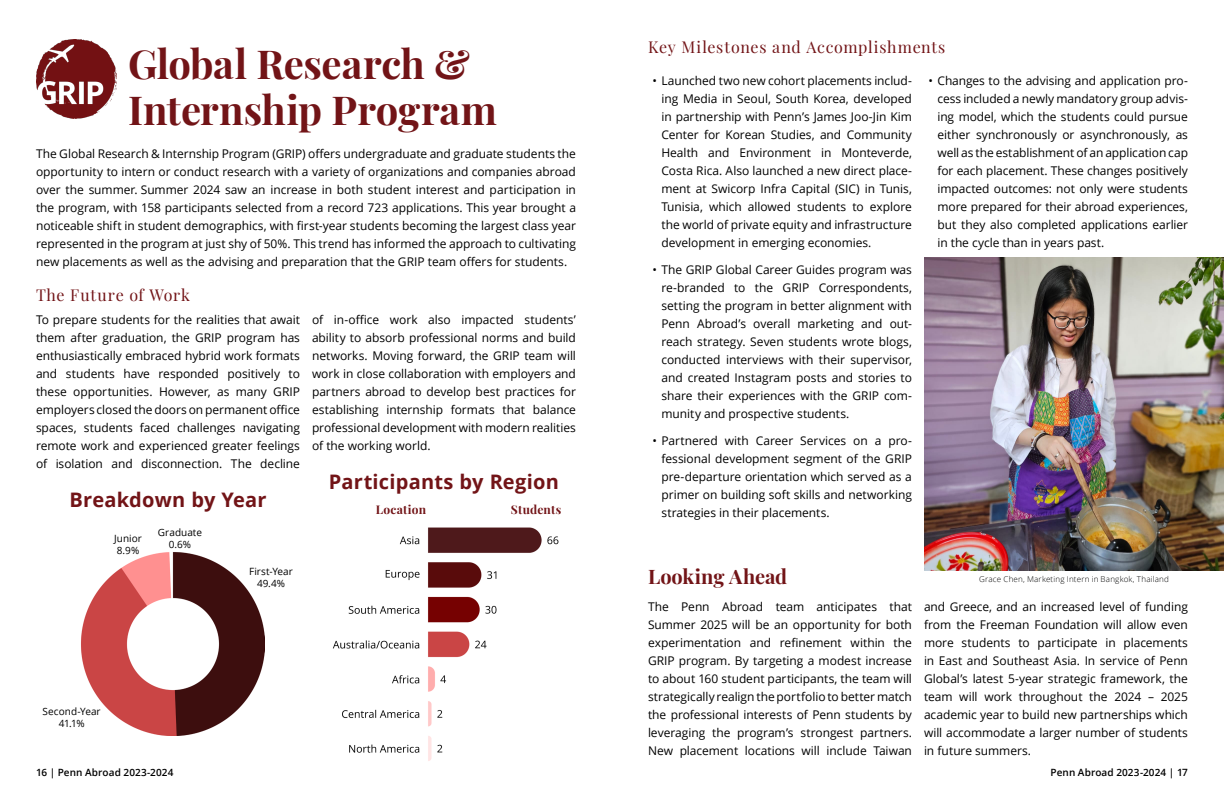
<style>
.page{position:relative;width:1224px;height:792px;background:#fff}
.page>*{position:absolute;margin:0;border:0;box-sizing:border-box;transform-origin:0 0}
.Title_TOC{font:700 40px/46px "Playfair Display";letter-spacing:-.005em;color:#721417}
.t1{font:700 20px "Open Sans";letter-spacing:.01em;color:#721417}
.t2{font:700 20px "Playfair Display";color:#721417}
.Subsection_title{font:16px "Playfair Display";letter-spacing:.045em;color:#721417}
.Body_Text{font:12px/18px "Open Sans";letter-spacing:-.005em;color:#000;text-align:justify}
.Bullet_Point{font:12px/18px "Open Sans";letter-spacing:-.005em;color:#000;text-align:justify}
.t3{font:700 12px "Playfair Display";letter-spacing:.015em;color:#721417}
.t4{font:10px/12px "Open Sans";letter-spacing:.005em;color:#000;text-align:center}
.t5{font:600 10px "Open Sans";letter-spacing:.01em;color:#000}
.Photo_Caption{font:300 8px "Open Sans";letter-spacing:.025em;color:#000}
</style>
<div class="page">
<img style="left:36px;top:40px;width:80px;height:79px">
<img style="left:924px;top:258px;width:300px;height:312px">
<img style="left:332px;top:527px;width:227px;height:234px">
<img style="left:81px;top:552px;width:184px;height:183px">
<h2 class="Title_TOC" style="left:128px;top:38px;width:371px">Global Research &amp;<br>Internship Program</h2>
<p class="Body_Text" style="left:36px;top:144px;width:542px">The Global Research &amp; Internship Program (GRIP) offers undergraduate and graduate students the opportunity to intern or conduct research with a variety of organizations and companies abroad over the summer. Summer 2024 saw an increase in both student interest and participation in the program, with 158 participants selected from a record 723 applications. This year brought a noticeable shift in student demographics, with first-year students becoming the largest class year represented in the program at just shy of 50%. This trend has informed the approach to cultivating new placements as well as the advising and preparation that the GRIP team offers for students.</p>
<h4 class="Subsection_title" style="left:36px;top:283px;width:155px">The Future of Work</h4>
<p class="Body_Text" style="left:36px;top:310px;width:266px">To prepare students for the realities that await them after graduation, the GRIP program has enthusiastically embraced hybrid work formats and students have responded positively to these opportunities. However, as many GRIP employers closed the doors on permanent office spaces, students faced challenges navigating remote work and experienced greater feelings of isolation and disconnection. The decline</p>
<p class="Body_Text" style="left:312px;top:310px;width:266px">of in-office work also impacted students’ ability to absorb professional norms and build networks. Moving forward, the GRIP team will work in close collaboration with employers and partners abroad to develop best practices for establishing internship formats that balance professional development with modern realities of the working world.</p>
<h2 class="t1" style="left:69px;top:485px;width:199px">Breakdown by Year</h2>
<p class="t4" style="left:114px;top:532px;width:29px;text-align:left">Junior<br>8.9%</p>
<p class="t4" style="left:158px;top:526px;width:46px">Graduate<br>0.6%</p>
<p class="t4" style="left:249px;top:565px;width:45px">First-Year<br>49.4%</p>
<h2 class="t1" style="left:329px;top:468px;width:232px">Participants by Region</h2>
<p class="t3" style="left:376px;top:500px;width:52px">Location</p>
<p class="t3" style="left:511px;top:500px;width:52px">Students</p>
<p class="t4" style="left:43px;top:705px;width:60px">Second-Year<br>41.1%</p>
<h4 class="Subsection_title" style="left:648px;top:35px;width:299px">Key Milestones and Accomplishments</h4>
<p class="Bullet_Point" style="left:662px;top:71px;width:252px;text-indent:-9px">• Launched two new cohort placements includ&shy;ing Media in Seoul, South Korea, developed in partnership with Penn’s James Joo-Jin Kim Center for Korean Studies, and Community Health and Environment in Monteverde, Costa Rica. Also launched a new direct place&shy;ment at Swicorp Infra Capital (SIC) in Tunis, Tunisia, which allowed students to explore the world of private equity and infrastructure development in emerging economies.</p>
<p class="Bullet_Point" style="left:662px;top:260px;width:252px;text-indent:-9px">• The GRIP Global Career Guides program was re-branded to the GRIP Correspondents, setting the program in better alignment with Penn Abroad’s overall marketing and out&shy;reach strategy. Seven students wrote blogs, conducted interviews with their supervisor, and created Instagram posts and stories to share their experiences with the GRIP com&shy;munity and prospective students.</p>
<p class="Bullet_Point" style="left:662px;top:431px;width:252px;text-indent:-9px">• Partnered with Career Services on a pro&shy;fessional development segment of the GRIP pre-departure orientation which served as a primer on building soft skills and networking strategies in their placements.</p>
<p class="Bullet_Point" style="left:938px;top:71px;width:252px;text-indent:-9px">• Changes to the advising and application pro&shy;cess included a newly mandatory group advis&shy;ing model, which the students could pursue either synchronously or asynchronously, as well as the establishment of an application cap for each placement. These changes positively impacted outcomes: not only were students more prepared for their abroad experiences, but they also completed applications earlier in the cycle than in years past.</p>
<h2 class="t2" style="left:648px;top:561px;width:141px">Looking Ahead</h2>
<p class="Body_Text" style="left:648px;top:597px;width:266px">The Penn Abroad team anticipates that Summer 2025 will be an opportunity for both experimentation and refinement within the GRIP program. By targeting a modest increase to about 160 student participants, the team will strategically realign the portfolio to better match the professional interests of Penn students by leveraging the program’s strongest partners.<br>New placement locations will include Taiwan</p>
<p class="Body_Text" style="left:924px;top:597px;width:266px">and Greece, and an increased level of funding from the Freeman Foundation will allow even more students to participate in placements in East and Southeast Asia. In service of Penn Global’s latest 5-year strategic framework, the team will work throughout the 2024 – 2025 academic year to build new partnerships which will accommodate a larger number of students in future summers.</p>
<p class="Photo_Caption" style="left:979px;top:573px;width:191px">Grace Chen, Marketing Intern in Bangkok, Thailand</p>
<p class="t5" style="left:36px;top:765px;width:139px">16 | Penn Abroad 2023-2024</p>
<p class="t5" style="left:1051px;top:765px;width:139px">Penn Abroad 2023-2024 | 17</p>
</div>
